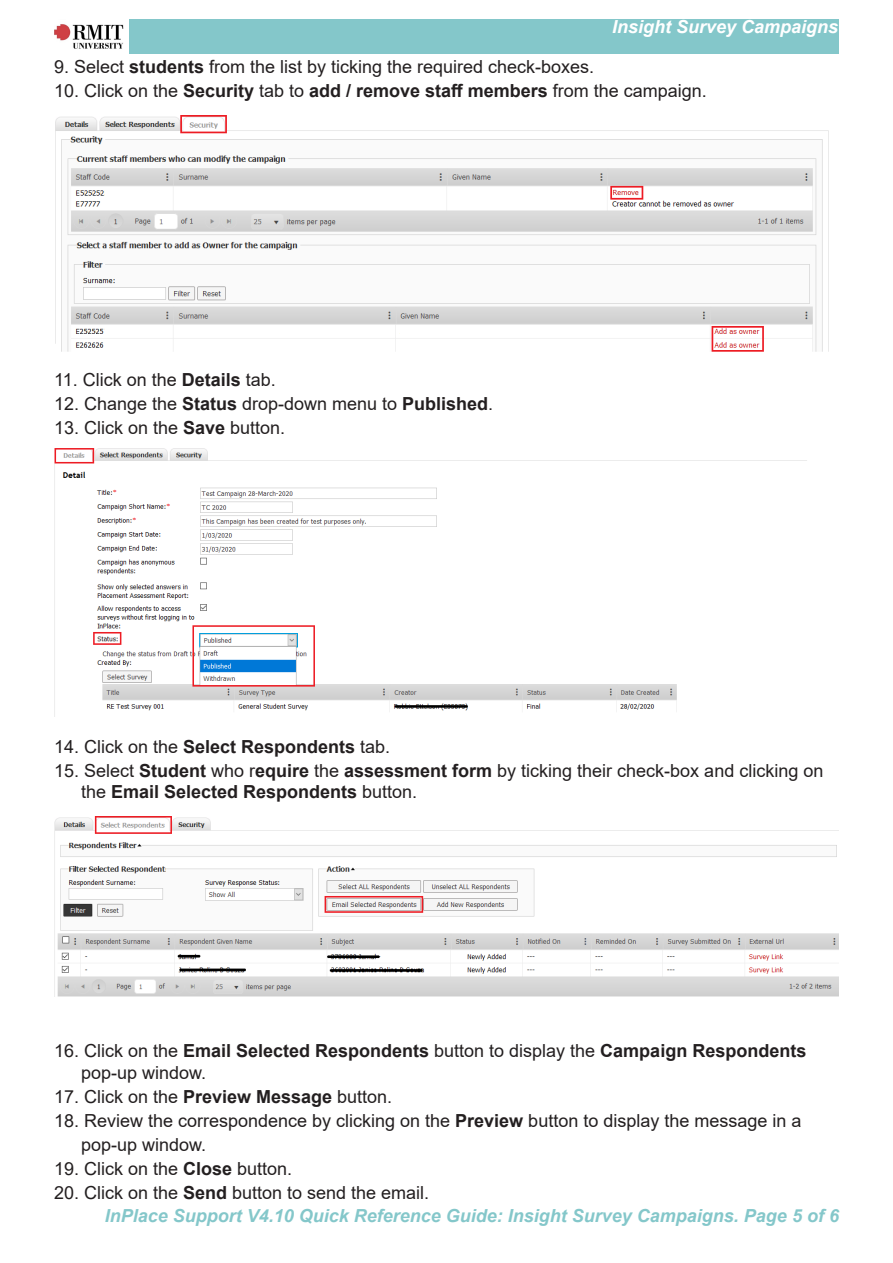
<style>
.page{position:relative;width:893px;height:1263px;background:#fff}
.page>*{position:absolute;margin:0;border:0;box-sizing:border-box;transform-origin:0 0}
.t1{font:18px/21.6px "Arial";color:#231f20}
.t2{font:italic 700 18px "Arial";color:#84c7ca}
.t3{font:italic 700 18px "Arial";color:#fff}
.s1{font-weight:700}
</style>
<div class="page">
<div style="left:54px;top:20px;width:785px;height:34px;background:#84c7ca"></div>
<img style="left:54px;top:20px;width:74px;height:34px">
<img style="left:55px;top:116px;width:774px;height:236px">
<img style="left:54px;top:448px;width:753px;height:269px">
<img style="left:54px;top:816px;width:785px;height:181px">
<p class="t3" style="left:612px;top:15px;width:228px">Insight Survey Campaigns</p>
<p class="t1" style="left:54px;top:56px;width:542px">9. Select <span class="s1">students</span> from the list by ticking the required check-boxes.</p>
<p class="t1" style="left:54px;top:80px;width:654px">10. Click on the <span class="s1">Security</span> tab to <span class="s1">add / remove staff members</span> from the campaign.</p>
<p class="t1" style="left:54px;top:369px;width:223px">11. Click on the <span class="s1">Details</span> tab.</p>
<p class="t1" style="left:54px;top:393px;width:441px">12. Change the <span class="s1">Status</span> drop-down menu to <span class="s1">Published</span>.</p>
<p class="t1" style="left:54px;top:417px;width:233px">13. Click on the <span class="s1">Save</span> button.</p>
<p class="t1" style="left:54px;top:735px;width:338px">14. Click on the <span class="s1">Select Respondents</span> tab.</p>
<p class="t1" style="left:81px;top:759px;width:744px;text-indent:-27px">15. Select <span class="s1">Student</span> who r<span class="s1">equire</span> the <span class="s1">assessment form</span> by ticking their check-box and clicking on the <span class="s1">Email Selected Respondents</span> button.</p>
<p class="t1" style="left:81px;top:1040px;width:727px;text-indent:-27px">16. Click on the <span class="s1">Email Selected Respondents</span> button to display the <span class="s1">Campaign Respondents </span>pop-up window.</p>
<p class="t1" style="left:54px;top:1086px;width:340px">17. Click on the <span class="s1">Preview Message</span> button.</p>
<p class="t1" style="left:81px;top:1109px;width:722px;line-height:24px;text-indent:-27px">18. Review the correspondence by clicking on the <span class="s1">Preview</span> button to display the message in a pop-up window.</p>
<p class="t1" style="left:54px;top:1158px;width:240px">19. Click on the <span class="s1">Close</span> button.</p>
<p class="t1" style="left:54px;top:1182px;width:377px">20. Click on the <span class="s1">Send</span> button to send the email.</p>
<p class="t2" style="left:105px;top:1204px;width:736px">InPlace Support V4.10 Quick Reference Guide: Insight Survey Campaigns. Page 5 of 6</p>
</div>
